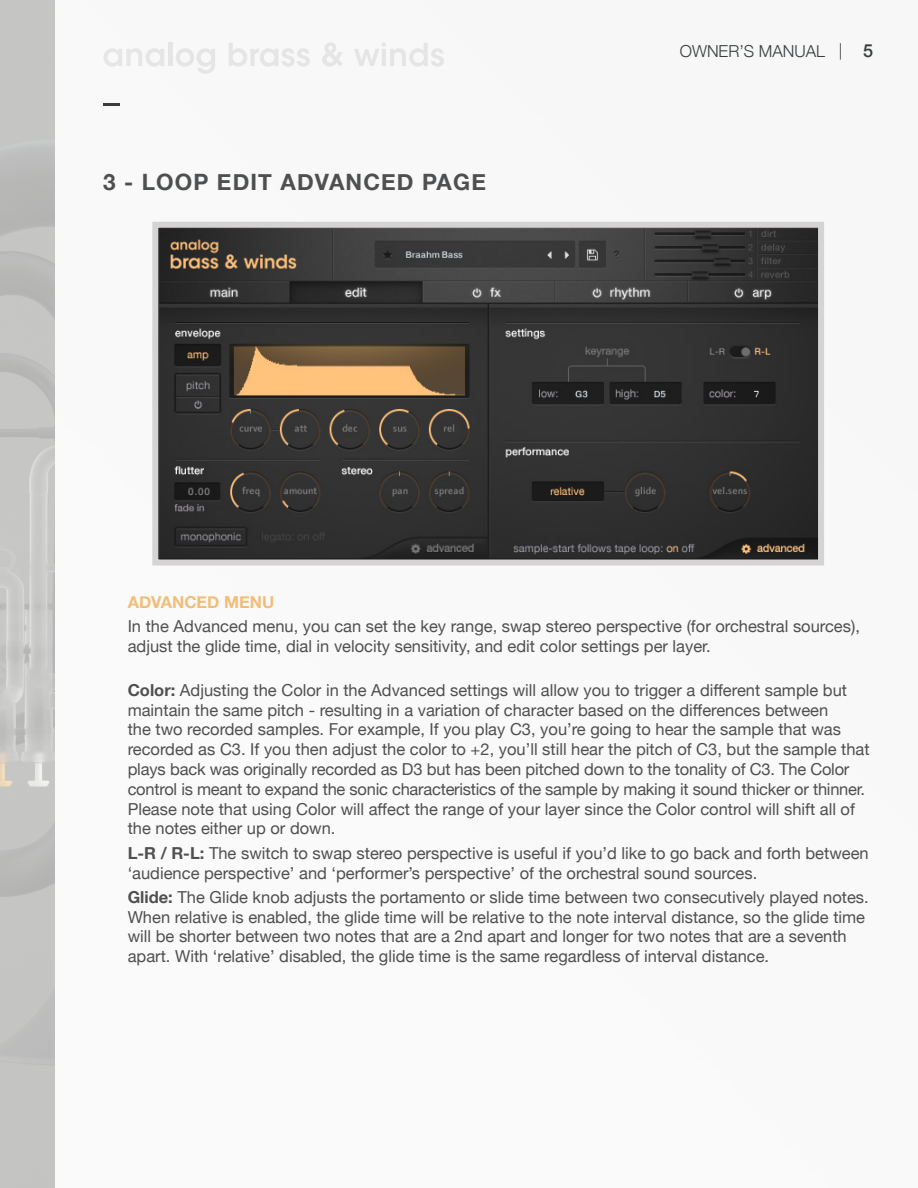
<style>
.page{position:relative;width:918px;height:1188px;background:#fff}
.page>*{position:absolute;margin:0;border:0;box-sizing:border-box;transform-origin:0 0}
.t1{font:700 22.5px "Helvetica Neue";letter-spacing:.05em;color:#4e4f50}
.t2{font:16.5px/19.8px "Helvetica Neue";color:#4f4f51}
.t3{font:300 16.5px "Helvetica Neue";color:#383d3d}
.t4{font:700 16.5px "Helvetica Neue";color:#f1be79}
.s1{font-weight:500;font-size:18px;color:#393d3e}
.s2{font-weight:700}
</style>
<div class="page">
<img style="left:0;top:0;width:55px;height:1188px">
<svg style="left:104px;top:104px;width:16px;height:2px"></svg>
<svg style="left:104px;top:48px;width:60px;height:19px"></svg>
<div style="left:168px;top:43px;width:5px;height:23px;background:#e5e5e5"></div>
<svg style="left:176px;top:48px;width:39px;height:26px"></svg>
<svg style="left:229px;top:43px;width:81px;height:24px"></svg>
<svg style="left:322px;top:42px;width:21px;height:25px"></svg>
<svg style="left:354px;top:43px;width:90px;height:24px"></svg>
<svg style="left:152px;top:221px;width:673px;height:345px"></svg>
<p class="t1" style="left:103px;top:164px;width:384px">3 - LOOP EDIT ADVANCED PAGE</p>
<p class="t3" style="left:680px;top:38px;width:195px">OWNER’S MANUAL | <span class="s1">5</span></p>
<p class="t4" style="left:128px;top:589px;width:148px">ADVANCED MENU</p>
<p class="t2" style="left:128px;top:617px;width:734px">In the Advanced menu, you can set the key range, swap stereo perspective (for orchestral sources), adjust the glide time, dial in velocity sensitivity, and edit color settings per layer.</p>
<p class="t2" style="left:128px;top:681px;width:743px"><span class="s2">Color:</span> Adjusting the Color in the Advanced settings will allow you to trigger a different sample but maintain the same pitch - resulting in a variation of character based on the differences between<br>the two recorded samples. For example, If you play C3, you’re going to hear the sample that was recorded as C3. If you then adjust the color to +2, you’ll still hear the pitch of C3, but the sample that plays back was originally recorded as D3 but has been pitched down to the tonality of C3. The Color control is meant to expand the sonic characteristics of the sample by making it sound thicker or thinner.</p>
<p class="t2" style="left:128px;top:800px;width:729px">Please note that using Color will affect the range of your layer since the Color control will shift all of the notes either up or down.</p>
<p class="t2" style="left:128px;top:844px;width:743px"><span class="s2">L-R / R-L:</span> The switch to swap stereo perspective is useful if you’d like to go back and forth between ‘audience perspective’ and ‘performer’s perspective’ of the orchestral sound sources.</p>
<p class="t2" style="left:128px;top:888px;width:743px"><span class="s2">Glide:</span> The Glide knob adjusts the portamento or slide time between two consecutively played notes.<br>When relative is enabled, the glide time will be relative to the note interval distance, so the glide time will be shorter between two notes that are a 2nd apart and longer for two notes that are a seventh apart. With ‘relative’ disabled, the glide time is the same regardless of interval distance.</p>
</div>
